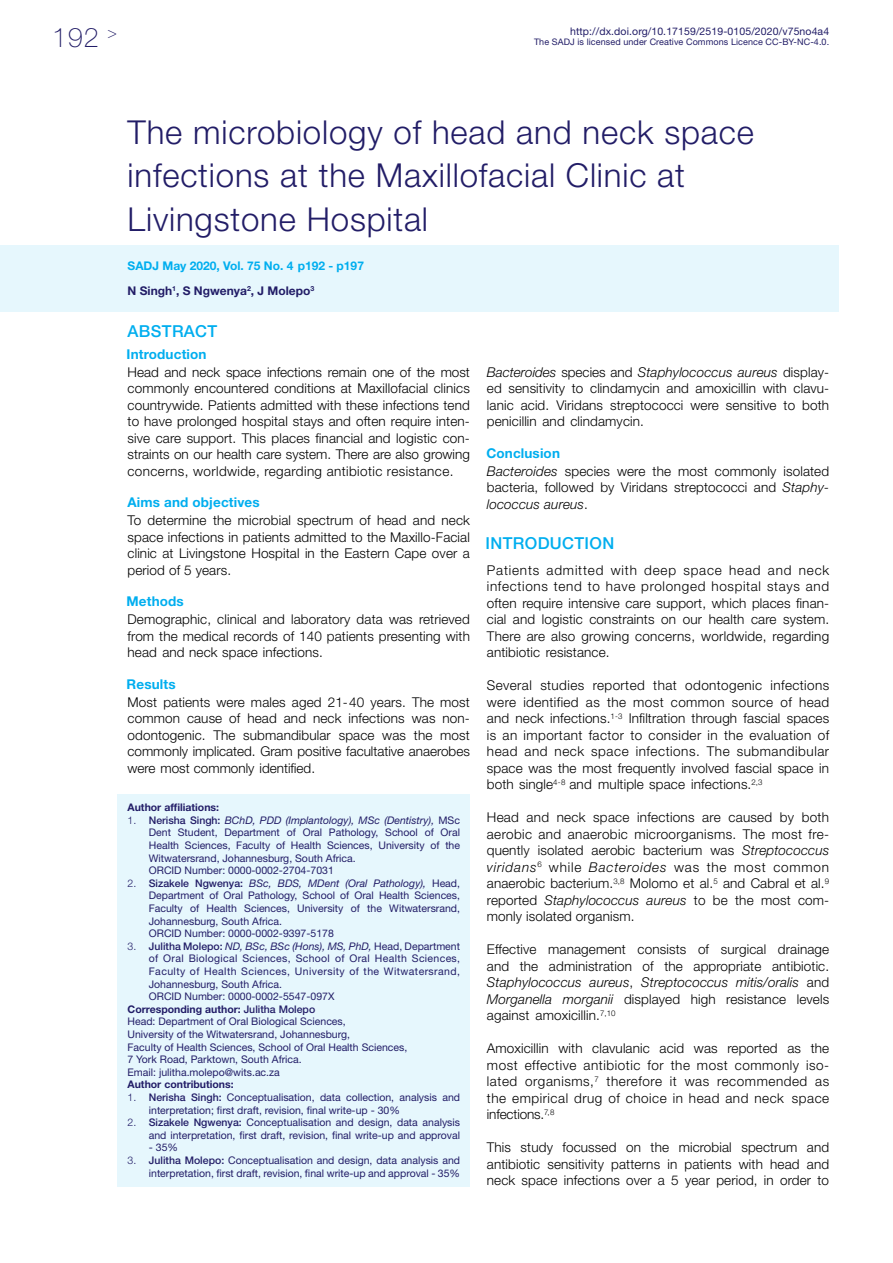
<style>
.page{position:relative;width:893px;height:1263px;background:#fff}
.page>*{position:absolute;margin:0;border:0;box-sizing:border-box;transform-origin:0 0}
.Header_Title_RC_74_4{font:300 33px/43.5px "Helvetica Neue LT Std";letter-spacing:.025em;color:#221d67}
.Header_PageNumber_Le{font:100 27px "Helvetica Neue LT Std";color:#221d67}
.t1{font:500 16.5px "Helvetica Neue LT Std";letter-spacing:.02em;color:#00aeef}
.Text_Body_RC_74_4{font:300 13.5px/16.5px "Helvetica Neue LT Std";letter-spacing:.01em;color:#000;text-align:justify}
.t2{font:700 13.5px "Helvetica Neue LT Std";letter-spacing:.01em;color:#00aeef}
.Article_JournalName{font:700 12px "Helvetica Neue LT Std";color:#00aeef}
.Article_AuthorName{font:700 12px "Helvetica Neue LT Std";color:#221d67}
.AuthorAffiliations_R{font:10.5px/12.6px "Helvetica Neue LT Std";color:#221d67;text-align:justify}
.AuthorAffiliations_R-2{font:700 10.5px "Helvetica Neue LT Std";color:#221d67}
.Header_WebNumber{font:10.5px "Helvetica Neue LT Std";letter-spacing:.01em;color:#221d67}
.Header_WebNumber-2{font:9px "Helvetica Neue LT Std";letter-spacing:.01em;color:#221d67}
.s1{font-weight:300}
.s2{font-weight:500}
.s3{font-style:italic}
</style>
<div class="page">
<div style="left:118px;top:794px;width:352px;height:392px;background:#e6f7fd"></div>
<div style="left:0;top:245px;width:839px;height:67px;background:#e6f7fd"></div>
<p class="Header_PageNumber_Le" style="left:52px;top:22px;width:66px">192 <sup>&gt;</sup></p>
<p class="Header_WebNumber" style="left:570px;top:25px;width:261px">http://dx.doi.org/10.17159/2519-0105/2020/v75no4a4</p>
<p class="Header_WebNumber-2" style="left:534px;top:37px;width:297px">The SADJ is licensed under Creative Commons Licence CC-BY-NC-4.0.</p>
<p class="Header_Title_RC_74_4" style="left:128px;top:110px;width:628px">The microbiology of head and neck space infections at the Maxillofacial Clinic at<br>Livingstone Hospital</p>
<p class="Article_JournalName" style="left:128px;top:259px;width:238px">SADJ May 2020, Vol. 75 No. 4 p192 - p197</p>
<p class="Article_AuthorName" style="left:128px;top:284px;width:188px">N Singh<sup>1</sup>, S Ngwenya<sup>2</sup>, J Molepo<sup>3</sup></p>
<p class="t1" style="left:128px;top:321px;width:91px">ABSTRACT</p>
<p class="t2" style="left:127px;top:346px;width:81px">Introduction</p>
<p class="Text_Body_RC_74_4" style="left:128px;top:363px;width:344px">Head and neck space infections remain one of the most commonly encountered conditions at Maxillofacial clinics countrywide. Patients admitted with these infections tend to have prolonged hospital stays and often require inten&shy;sive care support. This places financial and logistic con&shy;straints on our health care system. There are also growing concerns, worldwide, regarding antibiotic resistance.</p>
<p class="Text_Body_RC_74_4" style="left:128px;top:512px;width:344px">To determine the microbial spectrum of head and neck space infections in patients admitted to the Maxillo-Facial clinic at Livingstone Hospital in the Eastern Cape over a period of 5 years.</p>
<p class="Text_Body_RC_74_4" style="left:128px;top:611px;width:344px">Demographic, clinical and laboratory data was retrieved from the medical records of 140 patients presenting with head and neck space infections.</p>
<p class="Text_Body_RC_74_4" style="left:128px;top:693px;width:344px">Most patients were males aged 21-40 years. The most common cause of head and neck infections was non&shy;odontogenic. The submandibular space was the most commonly implicated. Gram positive facultative anaerobes were most commonly identified.</p>
<p class="t2" style="left:128px;top:494px;width:134px">Aims and objectives</p>
<p class="t2" style="left:127px;top:593px;width:59px">Methods</p>
<p class="t2" style="left:127px;top:676px;width:51px">Results</p>
<p class="AuthorAffiliations_R-2" style="left:128px;top:801px;width:93px">Author affiliations:</p>
<p class="AuthorAffiliations_R" style="left:149px;top:814px;width:313px;text-indent:-21px"><span class="s1">1.</span> <span class="s2">Nerisha Singh:</span> <span class="s3">BChD, PDD (Implantology), MSc (Dentistry),</span> MSc Dent Student, Department of Oral Pathology, School of Oral Health Sciences, Faculty of Health Sciences, University of the Witwatersrand, Johannesburg, South Africa.</p>
<p class="AuthorAffiliations_R" style="left:149px;top:864px;width:187px">ORCID Number: 0000-0002-2704-7031</p>
<p class="AuthorAffiliations_R" style="left:149px;top:877px;width:313px;text-indent:-21px"><span class="s1">2.</span> <span class="s2">Sizakele Ngwenya:</span> <span class="s3">BSc, BDS, MDent (Oral Pathology),</span> Head, Department of Oral Pathology, School of Oral Health Sciences, Faculty of Health Sciences, University of the Witwatersrand, Johannesburg, South Africa.</p>
<p class="AuthorAffiliations_R" style="left:149px;top:927px;width:187px">ORCID Number: 0000-0002-9397-5178</p>
<p class="AuthorAffiliations_R" style="left:149px;top:940px;width:313px;text-indent:-21px"><span class="s1">3.</span> <span class="s2">Julitha Molepo:</span> <span class="s3">ND, BSc, BSc (Hons), MS, PhD,</span> Head, Department of Oral Biological Sciences, School of Oral Health Sciences, Faculty of Health Sciences, University of the Witwatersrand, Johannesburg, South Africa.</p>
<p class="AuthorAffiliations_R" style="left:149px;top:990px;width:187px">ORCID Number: 0000-0002-5547-097X</p>
<p class="AuthorAffiliations_R-2" style="left:128px;top:1002px;width:189px">Corresponding author: <span class="s2">Julitha Molepo</span></p>
<p class="AuthorAffiliations_R" style="left:128px;top:1015px;width:220px">Head: Department of Oral Biological Sciences,</p>
<p class="AuthorAffiliations_R" style="left:128px;top:1028px;width:224px">University of the Witwatersrand, Johannesburg,</p>
<p class="AuthorAffiliations_R" style="left:128px;top:1040px;width:281px">Faculty of Health Sciences, School of Oral Health Sciences,</p>
<p class="AuthorAffiliations_R" style="left:128px;top:1053px;width:176px">7 York Road, Parktown, South Africa.</p>
<p class="AuthorAffiliations_R" style="left:128px;top:1066px;width:154px">Email: julitha.molepo@wits.ac.za</p>
<p class="AuthorAffiliations_R-2" style="left:128px;top:1078px;width:108px">Author contributions:</p>
<p class="AuthorAffiliations_R" style="left:149px;top:1091px;width:313px;text-indent:-21px"><span class="s1">1.</span> <span class="s2">Nerisha Singh:</span> Conceptualisation, data collection, analysis and interpretation; first draft, revision, final write-up - 30%</p>
<p class="AuthorAffiliations_R" style="left:128px;top:1116px;width:334px;text-align:right"><span class="s1">2.</span> <span class="s2">Sizakele Ngwenya:</span> Conceptualisation and design, data analysis and interpretation, first draft, revision, final write-up and approval</p>
<p class="AuthorAffiliations_R" style="left:149px;top:1141px;width:31px">- 35%</p>
<p class="AuthorAffiliations_R" style="left:128px;top:1154px;width:334px;text-align:right"><span class="s1">3.</span> <span class="s2">Julitha Molepo:</span> Conceptualisation and design, data analysis and interpretation, first draft, revision, final write-up and approval - 35%</p>
<p class="Text_Body_RC_74_4" style="left:487px;top:363px;width:344px"><span class="s3">Bacteroides</span> species and <span class="s3">Staphylococcus aureus</span> display&shy;ed sensitivity to clindamycin and amoxicillin with clavu&shy;lanic acid. Viridans streptococci were sensitive to both penicillin and clindamycin.</p>
<p class="Text_Body_RC_74_4" style="left:487px;top:462px;width:344px"><span class="s3">Bacteroides</span> species were the most commonly isolated bacteria, followed by Viridans streptococci and <span class="s3">Staphy&shy;lococcus aureus</span>.</p>
<p class="t2" style="left:486px;top:445px;width:75px">Conclusion</p>
<p class="t1" style="left:486px;top:533px;width:130px">INTRODUCTION</p>
<p class="Text_Body_RC_74_4" style="left:487px;top:561px;width:344px">Patients admitted with deep space head and neck infections tend to have prolonged hospital stays and often require intensive care support, which places finan&shy;cial and logistic constraints on our health care system.<br>There are also growing concerns, worldwide, regarding antibiotic resistance.</p>
<p class="Text_Body_RC_74_4" style="left:487px;top:677px;width:344px">Several studies reported that odontogenic infections were identified as the most common source of head and neck infections.<sup>1-3</sup> Infiltration through fascial spaces is an important factor to consider in the evaluation of head and neck space infections. The submandibular space was the most frequently involved fascial space in both single<sup>4-8</sup> and multiple space infections.<sup>2,3</sup></p>
<p class="Text_Body_RC_74_4" style="left:487px;top:809px;width:344px">Head and neck space infections are caused by both aerobic and anaerobic microorganisms. The most fre&shy;quently isolated aerobic bacterium was <span class="s3">Streptococcus viridans</span><sup>6</sup> while <span class="s3">Bacteroides</span> was the most common anaerobic bacterium.<sup>3,8</sup> Molomo et al.<sup>5</sup> and Cabral et al.<sup>9 </sup>reported <span class="s3">Staphylococcus aureus</span> to be the most com&shy;monly isolated organism.</p>
<p class="Text_Body_RC_74_4" style="left:487px;top:941px;width:344px">Effective management consists of surgical drainage and the administration of the appropriate antibiotic.<br><span class="s3">Staphylococcus aureus</span>, <span class="s3">Streptococcus mitis/oralis</span> and <span class="s3">Morganella morganii</span> displayed high resistance levels against amoxicillin.<sup>7,10</sup></p>
<p class="Text_Body_RC_74_4" style="left:487px;top:1040px;width:344px">Amoxicillin with clavulanic acid was reported as the most effective antibiotic for the most commonly iso&shy;lated organisms,<sup>7</sup> therefore it was recommended as the empirical drug of choice in head and neck space infections.<sup>7,8</sup></p>
<p class="Text_Body_RC_74_4" style="left:487px;top:1139px;width:344px">This study focussed on the microbial spectrum and antibiotic sensitivity patterns in patients with head and neck space infections over a 5 year period, in order to</p>
</div>
